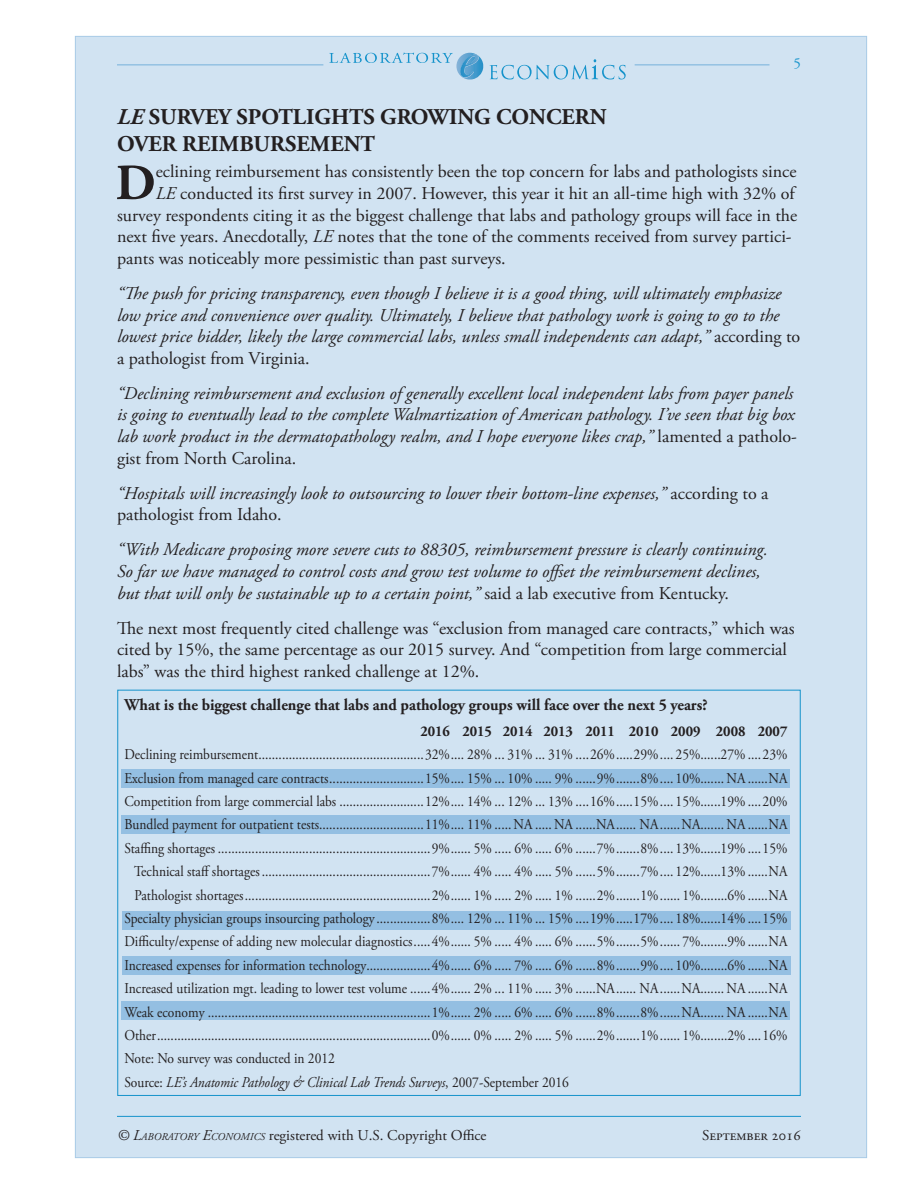
<style>
.page{position:relative;width:918px;height:1188px;background:#fff}
.page>*{position:absolute;margin:0;border:0;box-sizing:border-box;transform-origin:0 0}
.articletext{font:700 50.55px "Adobe Garamond Pro";color:#231f20}
.articletext-2{font:700 22.5px/27px "Adobe Garamond Pro";color:#231f20}
.articletext-3{font:italic 18px/21.6px "Adobe Garamond Pro";color:#231f20}
.articletext-4{font:18px/21.6px "Adobe Garamond Pro";color:#231f20}
.articletext-5{font:700 16.5px "Adobe Garamond Pro";color:#231f20;scale:.95 1}
.articletext-6{font:15px "Adobe Garamond Pro";color:#231f20;scale:.9 1}
.articletext-7{font:italic 15px "Adobe Garamond Pro";color:#231f20;scale:.9 1}
.articletext-8{font:15px "Adobe Garamond Pro";color:#231f20}
.articletext-9{font:700 15px "Adobe Garamond Pro";color:#231f20;scale:.95 1}
.t1{font:15px "Adobe Garamond Pro";color:#1593cb}
.s1{font-style:italic}
.s2{font-style:normal}
.s3{font-style:italic;font-size:10.5px}
</style>
<div class="page">
<div style="left:75px;top:36px;width:792px;height:1122px;background:#d1e3f2;border:1px solid #a7cae7"></div>
<svg style="left:329px;top:52px;width:154px;height:28px"></svg>
<svg style="left:490px;top:59px;width:136px;height:20px"></svg>
<hr style="left:117px;top:64px;width:206px;height:1px;background:#76b1db">
<hr style="left:635px;top:64px;width:135px;height:1px;background:#76b1db">
<hr style="left:117px;top:1116px;width:684px;height:1px;background:#1593cb">
<div style="left:122px;top:769px;width:668px;height:19px;background:#94bfe2"></div>
<div style="left:122px;top:815px;width:668px;height:19px;background:#94bfe2"></div>
<div style="left:122px;top:911px;width:668px;height:19px;background:#94bfe2"></div>
<div style="left:122px;top:956px;width:668px;height:19px;background:#94bfe2"></div>
<div style="left:122px;top:1001px;width:668px;height:19px;background:#94bfe2"></div>
<p class="t1" style="left:794px;top:55px;width:9px">5</p>
<p class="articletext-2" style="left:117px;top:104px;width:491px"><span class="s1">LE</span> SURVEY SPOTLIGHTS GROWING CONCERN<br>OVER REIMBURSEMENT</p>
<p class="articletext" style="left:116px;top:154px;width:42px">D</p>
<p class="articletext-4" style="left:156px;top:162px;width:642px">eclining reimbursement has consistently been the top concern for labs and pathologists since</p>
<p class="articletext-4" style="left:156px;top:183px;width:641px"><span class="s1">LE</span> conducted its first survey in 2007. However, this year it hit an all-time high with 32% of</p>
<p class="articletext-4" style="left:117px;top:205px;width:682px">survey respondents citing it as the biggest challenge that labs and pathology groups will face in the</p>
<p class="articletext-4" style="left:117px;top:226px;width:676px">next five years. Anecdotally, <span class="s1">LE</span> notes that the tone of the comments received from survey partici-</p>
<p class="articletext-4" style="left:117px;top:248px;width:390px">pants was noticeably more pessimistic than past surveys.</p>
<p class="articletext-3" style="left:117px;top:283px;width:685px">“The push for pricing transparency, even though I believe it is a good thing, will ultimately emphasize low price and convenience over quality. Ultimately, I believe that pathology work is going to go to the lowest price bidder, likely the large commercial labs, unless small independents can adapt,” <span class="s2">according to a pathologist from Virginia.</span></p>
<p class="articletext-3" style="left:117px;top:383px;width:682px">“Declining reimbursement and exclusion of generally excellent local independent labs from payer panels is going to eventually lead to the complete Walmartization of American pathology. I’ve seen that big box lab work product in the dermatopathology realm, and I hope everyone likes crap,” <span class="s2">lamented a patholo&shy;gist from North Carolina.</span></p>
<p class="articletext-3" style="left:117px;top:483px;width:653px">“Hospitals will increasingly look to outsourcing to lower their bottom-line expenses,” <span class="s2">according to a pathologist from Idaho.</span></p>
<p class="articletext-3" style="left:117px;top:539px;width:652px">“With Medicare proposing more severe cuts to 88305, reimbursement pressure is clearly continuing.<br>So far we have managed to control costs and grow test volume to offset the reimbursement declines, but that will only be sustainable up to a certain point,” <span class="s2">said a lab executive from Kentucky.</span></p>
<p class="articletext-4" style="left:117px;top:618px;width:679px">The next most frequently cited challenge was “exclusion from managed care contracts,” which was cited by 15%, the same percentage as our 2015 survey. And “competition from large commercial labs” was the third highest ranked challenge at 12%.</p>
<p class="articletext-5" style="left:124px;top:696px;width:615px">What is the biggest challenge that labs and pathology groups will face over the next 5 years?</p>
<p class="articletext-9" style="left:420px;top:722px;width:388px">2016 2015 2014 2013 2011 2010 2009 2008 2007</p>
<p class="articletext-6" style="left:124px;top:746px;width:738px">Declining reimbursement.................................................32%.... 28% ... 31% ... 31% ....26%.....29%.... 25%......27% ....23%</p>
<p class="articletext-6" style="left:124px;top:769px;width:738px">Exclusion from managed care contracts............................15%.... 15% ... 10% ..... 9% ......9%.......8%.... 10%....... NA ......NA</p>
<p class="articletext-6" style="left:124px;top:792px;width:738px">Competition from large commercial labs .........................12%.... 14% ... 12% ... 13% ....16%.....15%.... 15%......19% ....20%</p>
<p class="articletext-6" style="left:124px;top:816px;width:738px">Bundled payment for outpatient tests...............................11%.... 11% .....NA .....NA ......NA...... NA......NA....... NA ......NA</p>
<p class="articletext-6" style="left:124px;top:839px;width:738px">Staffing shortages ...............................................................9%...... 5% ..... 6% ..... 6% ......7%.......8%.... 13%......19% ....15%</p>
<p class="articletext-6" style="left:134px;top:863px;width:728px">Technical staff shortages..................................................7%...... 4% ..... 4% ..... 5% ......5%.......7%.... 12%......13% ......NA</p>
<p class="articletext-6" style="left:135px;top:886px;width:727px">Pathologist shortages.......................................................2%...... 1% ..... 2% ..... 1% ......2%.......1%...... 1%........6% ......NA</p>
<p class="articletext-6" style="left:124px;top:909px;width:738px">Specialty physician groups insourcing pathology ................8%.... 12% ... 11% ... 15% ....19%.....17%.... 18%......14% ....15%</p>
<p class="articletext-6" style="left:124px;top:933px;width:738px">Difficulty/expense of adding new molecular diagnostics.....4%...... 5% ..... 4% ..... 6% ......5%.......5%...... 7%........9% ......NA</p>
<p class="articletext-6" style="left:124px;top:956px;width:738px">Increased expenses for information technology...................4%...... 6% ..... 7% ..... 6% ......8%.......9%.... 10%........6% ......NA</p>
<p class="articletext-6" style="left:124px;top:980px;width:738px">Increased utilization mgt. leading to lower test volume ......4%...... 2% ... 11% ..... 3% ......NA...... NA......NA....... NA ......NA</p>
<p class="articletext-6" style="left:124px;top:1003px;width:738px">Weak economy ..................................................................1%...... 2% ..... 6% ..... 6% ......8%.......8%......NA....... NA ......NA</p>
<p class="articletext-6" style="left:124px;top:1026px;width:738px">Other.................................................................................0%...... 0% ..... 2% ..... 5% ......2%.......1%...... 1%........2% ....16%</p>
<p class="articletext-6" style="left:124px;top:1050px;width:235px">Note: No survey was conducted in 2012</p>
<p class="articletext-7" style="left:124px;top:1073px;width:495px"><span class="s2">Source:</span> LE’s Anatomic Pathology &amp; Clinical Lab Trends Surveys<span class="s2">, 2007-September 2016</span></p>
<p class="articletext-8" style="left:117px;top:1127px;width:371px"><span class="s1">© L</span><span class="s3">ABORATORY</span> <span class="s1">E</span><span class="s3">CONOMICS</span> registered with U.S. Copyright Office</p>
<p class="articletext-8" style="left:702px;top:1127px;width:100px">September 2016</p>
</div>
